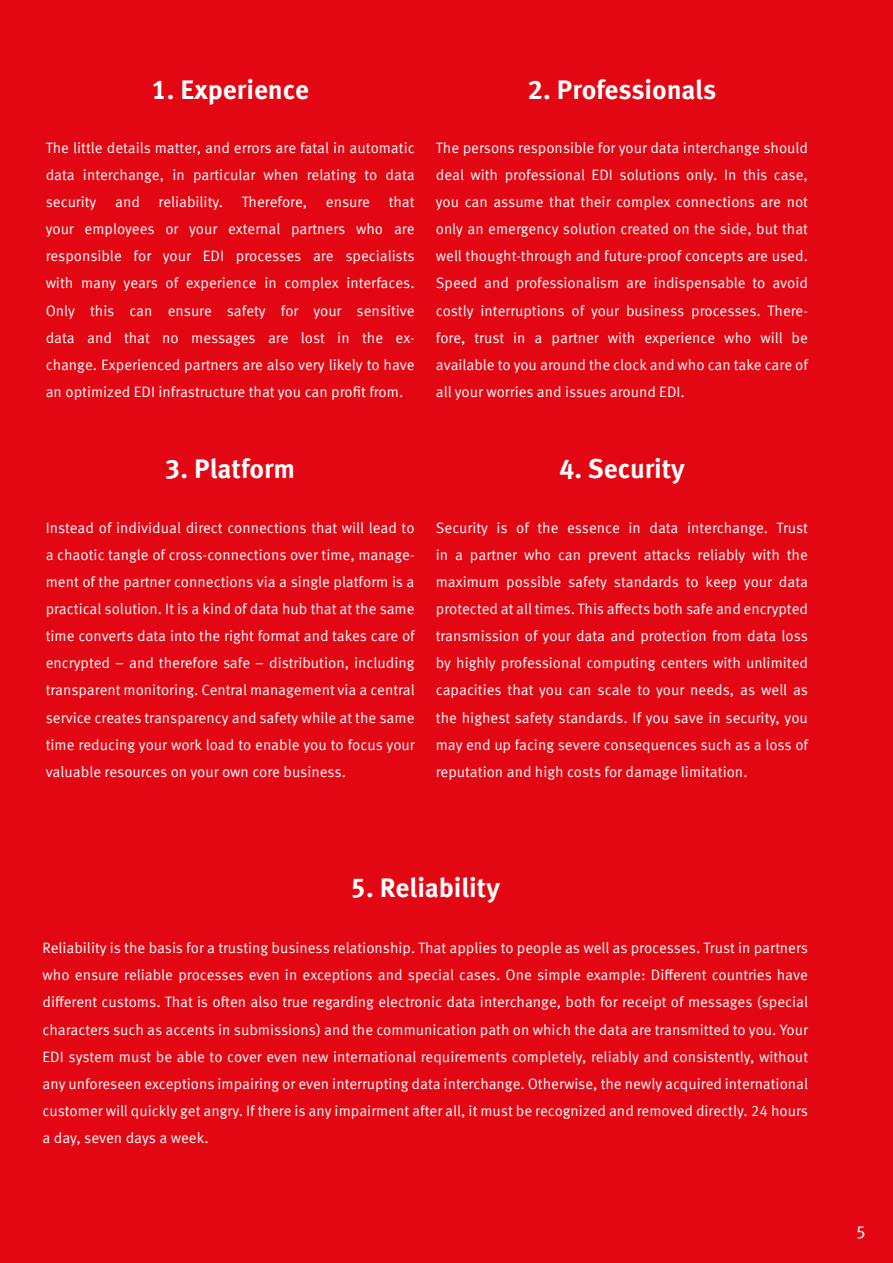
<style>
.page{position:relative;width:893px;height:1263px;background:#e30613}
.page>*{position:absolute;margin:0;border:0;box-sizing:border-box;transform-origin:0 0}
.t1{font:700 27px "Meta Offc Pro";color:#fff}
.t2{font:18px "Meta Offc Pro Norm";color:#fff}
.t3{font:15px/27.2px "Meta Offc Pro Norm";color:#fff;text-align:justify}
</style>
<div class="page">
<h1 class="t1" style="left:151px;top:68px;width:159px">1. Experience</h1>
<p class="t3" style="left:46px;top:133px;width:371px">The little details matter, and errors are fatal in automatic data interchange, in particular when relating to data security and reliability. Therefore,</p>
<p class="t3" style="left:46px;top:187px;width:371px;text-indent:343px">that your employees or your external partners who are responsible for your EDI processes are specialists with many years of experience in complex interfaces.<br>Only this can ensure safety for your sensitive data and that no messages are lost in the ex&shy;change. Experienced partners are also very likely to have an optimized EDI infrastructure that you can profit from.</p>
<p class="t3" style="left:326px;top:187px;width:46px">ensure</p>
<h1 class="t1" style="left:528px;top:68px;width:190px">2. Professionals</h1>
<p class="t3" style="left:436px;top:133px;width:374px">The persons responsible for your data interchange should deal with professional EDI solutions only. In this case, you can assume that their complex connections are not only an emergency solution created on the side, but that well thought-through and future-proof concepts are used.<br>Speed and professionalism are indispensable to avoid costly interruptions of your business processes. There&shy;fore, trust in a partner with experience who will be available to you around the clock and who can take care of all your worries and issues around EDI.</p>
<h1 class="t1" style="left:165px;top:448px;width:132px">3. Platform</h1>
<p class="t3" style="left:46px;top:513px;width:371px">Instead of individual direct connections that will lead to a chaotic tangle of cross-connections over time, manage&shy;ment of the partner connections via a single platform is a practical solution. It is a kind of data hub that at the same time converts data into the right format and takes care of encrypted – and therefore safe – distribution, including transparent monitoring. Central management via a central service creates transparency and safety while at the same time reducing your work load to enable you to focus your valuable resources on your own core business.</p>
<h1 class="t1" style="left:559px;top:448px;width:127px">4. Security</h1>
<p class="t3" style="left:436px;top:513px;width:374px">Security is of the essence in data interchange. Trust in a partner who can prevent attacks reliably with the maximum possible safety standards to keep your data protected at all times. This affects both safe and encrypted transmission of your data and protection from data loss by highly professional computing centers with unlimited capacities that you can scale to your needs, as well as the highest safety standards. If you save in security, you may end up facing severe consequences such as a loss of reputation and high costs for damage limitation.</p>
<h1 class="t1" style="left:351px;top:866px;width:151px">5. Reliability</h1>
<p class="t3" style="left:43px;top:933px;width:767px">Reliability is the basis for a trusting business relationship. That applies to people as well as processes. Trust in partners who ensure reliable processes even in exceptions and special cases. One simple example: Different countries have different customs. That is often also true regarding electronic data interchange, both for receipt of messages (special characters such as accents in submissions) and the communication path on which the data are transmitted to you. Your EDI system must be able to cover even new international requirements completely, reliably and consistently, without any unforeseen exceptions impairing or even interrupting data interchange. Otherwise, the newly acquired international customer will quickly get angry. If there is any impairment after all, it must be recognized and removed directly. 24 hours a day, seven days a week.</p>
<p class="t2" style="left:856px;top:1218px;width:12px">5</p>
</div>
